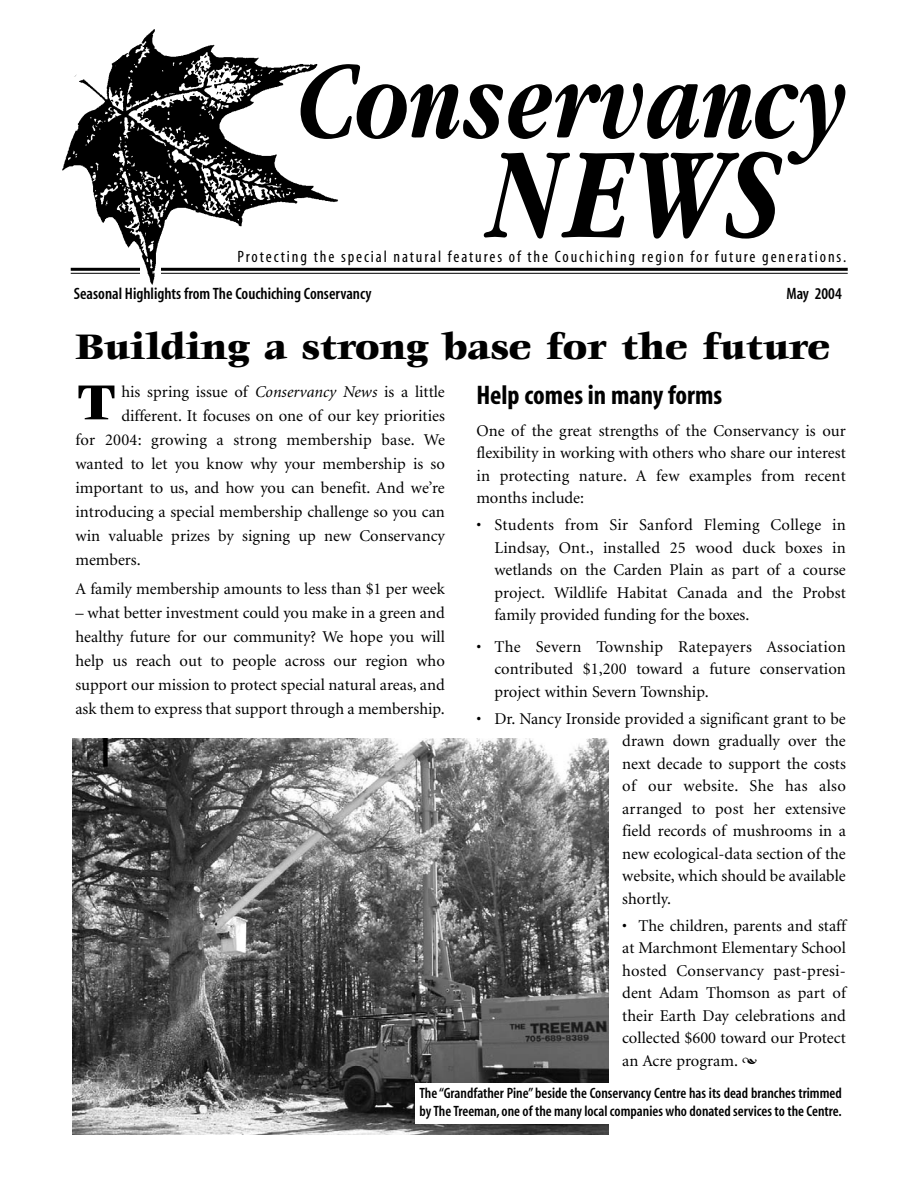
<style>
.page{position:relative;width:918px;height:1188px;background:#fff}
.page>*{position:absolute;margin:0;border:0;box-sizing:border-box;transform-origin:0 0}
.t1{font:italic 700 135px "Garamond";color:#000;scale:.78 1}
.t2{font:italic 700 116.1px "Garamond";color:#000;scale:.78 1}
.t3{font:900 54px "Veljovic";color:#000}
.t4{font:900 39px "Veljovic";color:#000}
.t5{font:27px "Myriad MM 700 300";color:#000}
.t6{font:16.5px/22.5px "Minion";color:#000;text-align:justify}
.t7{font:16.5px "Myriad MM 400 300";letter-spacing:.115em;color:#000}
.t8{font:16.5px "Myriad MM 565 300";color:#000}
.t9{font:15px/18px "Myriad MM 565 300";color:#000}
.s1{font-style:italic}
</style>
<div class="page">
<hr style="left:71px;top:268px;width:777px;height:3px;background:#000">
<hr style="left:71px;top:273px;width:777px;height:1px;background:#000">
<img style="left:62px;top:29px;width:292px;height:256px">
<div style="left:51px;top:15px;width:30px;height:64px;background:#fff;border-radius:15px"></div>
<img style="left:73px;top:738px;width:536px;height:397px">
<div style="left:415px;top:1083px;width:431px;height:41px;background:#fff"></div>
<h2 class="t2" style="left:294px;top:59px;width:707px">Conservancy</h2>
<h1 class="t1" style="left:483px;top:146px;width:378px">NEWS</h1>
<p class="t7" style="left:237px;top:250px;width:611px">Protecting the special natural features of the Couchiching region for future generations.</p>
<p class="t8" style="left:74px;top:287px;width:299px">Seasonal Highlights from The Couchiching Conservancy</p>
<p class="t8" style="left:786px;top:287px;width:57px">May 2004</p>
<h3 class="t4" style="left:75px;top:332px;width:757px">Building a strong base for the future</h3>
<h3 class="t3" style="left:77px;top:381px;width:40px">T</h3>
<h3 class="t5" style="left:476px;top:385px;width:247px">Help comes in many forms</h3>
<p class="t6" style="left:476px;top:421px;width:371px">One of the great strengths of the Conservancy is our flexibility in working with others who share our interest in protecting nature. A few examples from recent months include:</p>
<p class="t6" style="left:494px;top:515px;width:353px;text-indent:-18px">• Students from Sir Sanford Fleming College in Lindsay, Ont., installed 25 wood duck boxes in wetlands on the Carden Plain as part of a course project. Wildlife Habitat Canada and the Probst family provided funding for the boxes.</p>
<p class="t6" style="left:494px;top:637px;width:353px;text-indent:-18px">• The Severn Township Ratepayers Association contributed $1,200 toward a future conservation project within Severn Township.</p>
<p class="t6" style="left:622px;top:709px;width:225px;text-indent:-146px">• Dr. Nancy Ironside provided a significant grant to be drawn down gradually over the next decade to support the costs of our website. She has also arranged to post her extensive field records of mushrooms in a new ecological-data section of the website, which should be available shortly.</p>
<p class="t6" style="left:622px;top:916px;width:225px">• The children, parents and staff at Marchmont Elementary School hosted Conservancy past-presi&shy;dent Adam Thomson as part of their Earth Day celebrations and collected $600 toward our Protect an Acre program.</p>
<p class="t6" style="left:122px;top:382px;width:325px">his spring issue of <span class="s1">Conservancy News</span> is a little</p>
<p class="t6" style="left:122px;top:406px;width:325px">different. It focuses on one of our key priorities</p>
<p class="t6" style="left:75px;top:430px;width:371px">for 2004: growing a strong membership base. We</p>
<p class="t6" style="left:75px;top:454px;width:371px">wanted to let you know why your membership is so</p>
<p class="t6" style="left:75px;top:478px;width:371px">important to us, and how you can benefit. And we’re</p>
<p class="t6" style="left:75px;top:502px;width:371px">introducing a special membership challenge so you can</p>
<p class="t6" style="left:75px;top:526px;width:371px">win valuable prizes by signing up new Conservancy</p>
<p class="t6" style="left:75px;top:550px;width:67px">members.</p>
<p class="t6" style="left:75px;top:579px;width:371px">A family membership amounts to less than $1 per week</p>
<p class="t6" style="left:75px;top:602px;width:371px;line-height:24px">– what better investment could you make in a green and healthy future for our community? We hope you will help us reach out to people across our region who support our mission to protect special natural areas, and ask them to express that support through a membership.</p>
<p class="t9" style="left:419px;top:1086px;width:424px">The “Grandfather Pine” beside the Conservancy Centre has its dead branches trimmed by The Treeman, one of the many local companies who donated services to the Centre.</p>
</div>
